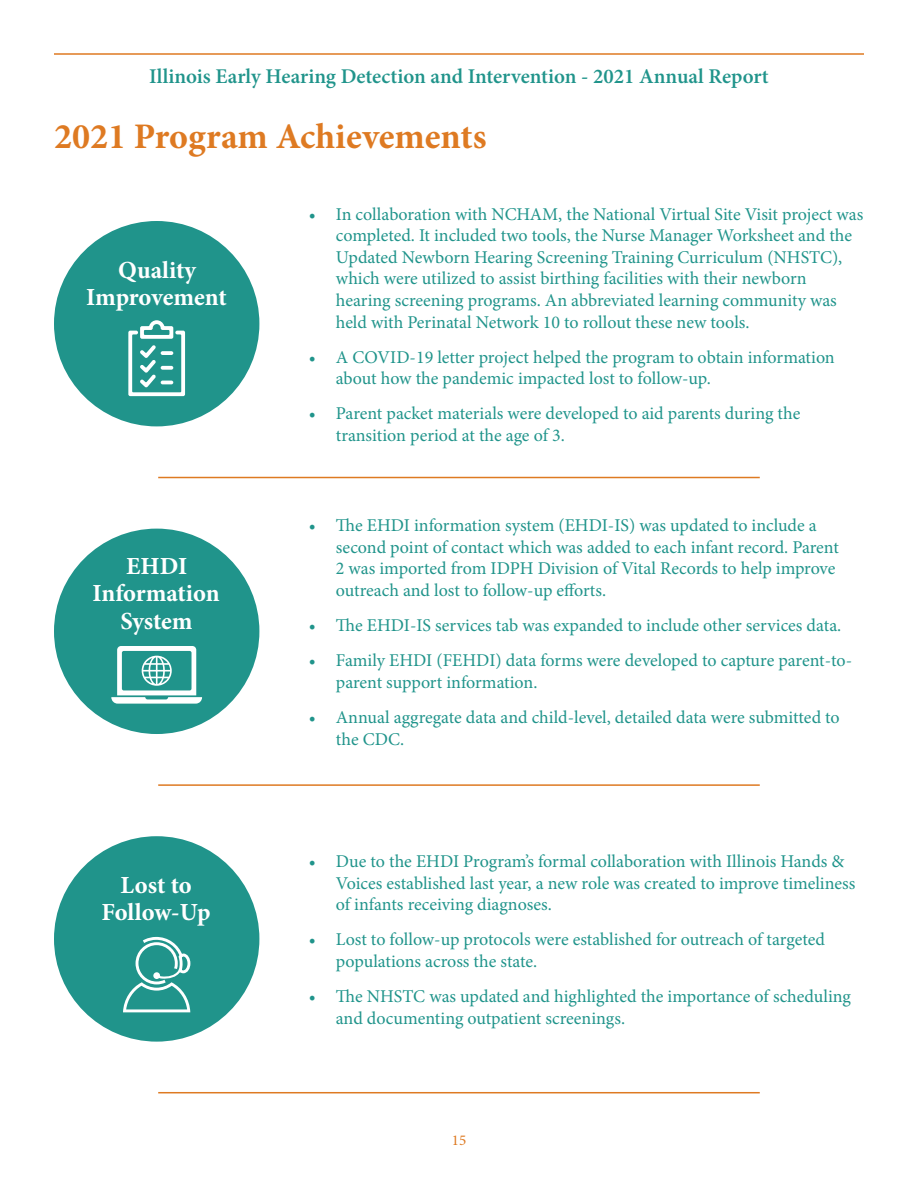
<style>
.page{position:relative;width:918px;height:1188px;background:#fff}
.page>*{position:absolute;margin:0;border:0;box-sizing:border-box;transform-origin:0 0}
.Header2{font:700 36px "Minion Pro";color:#de7a22}
.t1{font:700 24.6px/27.2px "Minion Pro";letter-spacing:-.005em;color:#fff;text-align:center}
.t2{font:600 21px "Minion Pro";color:#20948b}
.List{font:18px/21.6px "Minion Pro";color:#20948b}
.t3{font:15px "Minion Pro";color:#de7a22}
</style>
<div class="page">
<hr style="left:54px;top:53px;width:810px;height:2px;background:#de7a22">
<div style="left:54px;top:221px;width:205px;height:205px;background:#20948b;border-radius:50%"></div>
<svg style="left:128px;top:320px;width:57px;height:76px"></svg>
<div style="left:54px;top:529px;width:205px;height:205px;background:#20948b;border-radius:50%"></div>
<svg style="left:111px;top:646px;width:91px;height:58px"></svg>
<hr style="left:158px;top:477px;width:602px;height:1px;background:#de7a22">
<hr style="left:158px;top:784px;width:602px;height:2px;background:#de7a22">
<hr style="left:158px;top:1092px;width:602px;height:1px;background:#de7a22">
<div style="left:54px;top:836px;width:205px;height:206px;background:#20948b;border-radius:50%"></div>
<svg style="left:123px;top:937px;width:67px;height:75px"></svg>
<p class="t2" style="left:149px;top:62px;width:621px">Illinois Early Hearing Detection and Intervention - 2021 Annual Report</p>
<h1 class="Header2" style="left:54px;top:111px;width:434px">2021 Program Achievements</h1>
<p class="t1" style="left:86px;top:256px;width:142px">Quality<br>Improvement</p>
<p class="t1" style="left:93px;top:553px;width:129px">EHDI<br>Information<br>System</p>
<p class="t1" style="left:102px;top:872px;width:110px">Lost to<br>Follow-Up</p>
<p class="List" style="left:336px;top:203px;width:529px;text-indent:-27px">• In collaboration with NCHAM, the National Virtual Site Visit project was completed. It included two tools, the Nurse Manager Worksheet and the Updated Newborn Hearing Screening Training Curriculum (NHSTC), which were utilized to assist birthing facilities with their newborn hearing screening programs. An abbreviated learning community was held with Perinatal Network 10 to rollout these new tools.</p>
<p class="List" style="left:336px;top:346px;width:500px;text-indent:-27px">• A COVID-19 letter project helped the program to obtain information about how the pandemic impacted lost to follow-up.</p>
<p class="List" style="left:336px;top:403px;width:466px;text-indent:-27px">• Parent packet materials were developed to aid parents during the transition period at the age of 3.</p>
<p class="List" style="left:336px;top:515px;width:505px;text-indent:-27px">• The EHDI information system (EHDI-IS) was updated to include a second point of contact which was added to each infant record. Parent 2 was imported from IDPH Division of Vital Records to help improve outreach and lost to follow-up efforts.</p>
<p class="List" style="left:309px;top:615px;width:534px">• The EHDI-IS services tab was expanded to include other services data.</p>
<p class="List" style="left:336px;top:650px;width:518px;text-indent:-27px">• Family EHDI (FEHDI) data forms were developed to capture parent-to&shy;parent support information.</p>
<p class="List" style="left:336px;top:706px;width:505px;text-indent:-27px">• Annual aggregate data and child-level, detailed data were submitted to the CDC.</p>
<p class="List" style="left:336px;top:851px;width:521px;text-indent:-27px">• Due to the EHDI Program’s formal collaboration with Illinois Hands &amp;<br>Voices established last year, a new role was created to improve timeliness of infants receiving diagnoses.</p>
<p class="List" style="left:336px;top:929px;width:491px;text-indent:-27px">• Lost to follow-up protocols were established for outreach of targeted populations across the state.</p>
<p class="List" style="left:336px;top:986px;width:517px;text-indent:-27px">• The NHSTC was updated and highlighted the importance of scheduling and documenting outpatient screenings.</p>
<p class="t3" style="left:452px;top:1130px;width:16px">15</p>
</div>
